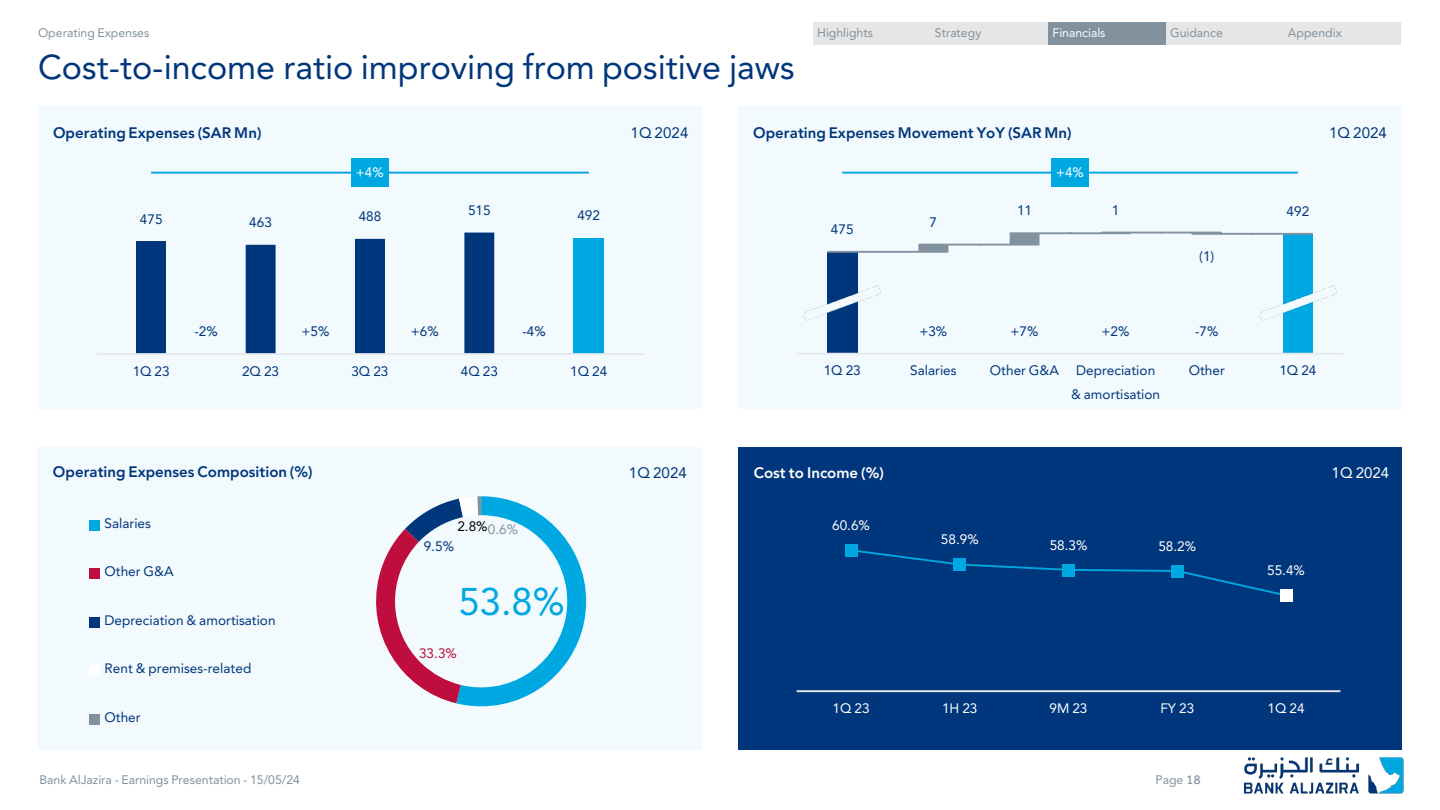
<style>
.page{position:relative;width:1440px;height:810px;background:#fff}
.page>*{position:absolute;margin:0;border:0;box-sizing:border-box;transform-origin:0 0}
.t1{font:42px "Bahij Janna";color:#00a8e1}
.t2{font:37.5px "Bahij Janna";color:#00367a}
.t3{font:700 16.5px "Bahij Janna";color:#00367b}
.t4{font:16.5px "Bahij Janna";letter-spacing:.005em;color:#00367b}
.t5{font:700 16.5px "Bahij Janna";color:#fff}
.t6{font:16.5px "Bahij Janna";color:#fff}
.t7{font:15px/24px "Bahij Janna";color:#00367b;text-align:center}
.t8{font:15px "Bahij Janna";color:#fff}
.t9{font:15px "Bahij Janna";color:#bf0d3e}
.t10{font:15px "Bahij Janna";color:#000}
.t11{font:15px "Bahij Janna";color:#81929e}
.t12{font:13.5px "Bahij Janna";color:#81929e}
.t13{font:13.5px "Bahij Janna";letter-spacing:-.005em;color:#fff}
.s1{font-family:"Effra"}
</style>
<div class="page">
<img style="left:1244px;top:757px;width:159px;height:37px">
<div style="left:813px;top:22px;width:118px;height:23px;background:#e7e6e6"></div>
<div style="left:931px;top:22px;width:117px;height:23px;background:#e7e6e6"></div>
<div style="left:1048px;top:22px;width:118px;height:23px;background:#81929e"></div>
<div style="left:1166px;top:22px;width:118px;height:23px;background:#e7e6e6"></div>
<div style="left:1284px;top:22px;width:117px;height:23px;background:#e7e6e6"></div>
<div style="left:38px;top:447px;width:664px;height:303px;background:#f2fafd"></div>
<svg style="left:376px;top:496px;width:210px;height:210px"></svg>
<div style="left:89px;top:520px;width:11px;height:11px;background:#00a8e1"></div>
<div style="left:89px;top:568px;width:11px;height:11px;background:#bf0d3e"></div>
<div style="left:89px;top:617px;width:11px;height:11px;background:#00367b"></div>
<div style="left:89px;top:665px;width:11px;height:11px;background:#fff"></div>
<div style="left:89px;top:714px;width:11px;height:11px;background:#81929e"></div>
<div style="left:738px;top:447px;width:664px;height:303px;background:#00367b"></div>
<hr style="left:797px;top:690px;width:543px;height:2px;background:#e6e9ec">
<svg style="left:849px;top:548px;width:439px;height:47px"></svg>
<div style="left:845px;top:544px;width:12px;height:12px;background:#00a8e1"></div>
<div style="left:954px;top:559px;width:12px;height:12px;background:#00a8e1"></div>
<div style="left:1063px;top:564px;width:12px;height:12px;background:#00a8e1"></div>
<div style="left:1171px;top:565px;width:13px;height:12px;background:#00a8e1"></div>
<div style="left:1280px;top:590px;width:12px;height:12px;background:#fff"></div>
<div style="left:738px;top:107px;width:664px;height:302px;background:#f2fafd"></div>
<div style="left:1283px;top:234px;width:30px;height:120px;background:#00a8e1"></div>
<div style="left:827px;top:252px;width:30px;height:102px;background:#00367b"></div>
<svg style="left:918px;top:233px;width:213px;height:19px"></svg>
<hr style="left:1192px;top:233px;width:30px;height:1px;background:#81929e">
<hr style="left:797px;top:353px;width:547px;height:2px;background:#e6e9ec">
<hr style="left:828px;top:251px;width:60px;height:2px;background:#81929e">
<hr style="left:888px;top:251px;width:60px;height:2px;background:#81929e">
<hr style="left:919px;top:244px;width:60px;height:2px;background:#81929e">
<hr style="left:979px;top:244px;width:60px;height:2px;background:#81929e">
<hr style="left:1011px;top:232px;width:59px;height:2px;background:#81929e">
<hr style="left:1070px;top:232px;width:60px;height:2px;background:#81929e">
<hr style="left:1102px;top:232px;width:59px;height:1px;background:#81929e">
<hr style="left:1161px;top:232px;width:60px;height:1px;background:#81929e">
<hr style="left:1193px;top:233px;width:59px;height:2px;background:#81929e">
<hr style="left:1252px;top:233px;width:60px;height:2px;background:#81929e">
<hr style="left:842px;top:172px;width:456px;height:2px;background:#00a8e1">
<img style="left:804px;top:285px;width:76px;height:35px">
<img style="left:1260px;top:285px;width:76px;height:35px">
<div style="left:1051px;top:158px;width:38px;height:29px;background:#00a8e1"></div>
<div style="left:38px;top:107px;width:664px;height:302px;background:#f2fafd"></div>
<div style="left:136px;top:242px;width:30px;height:112px;background:#00367b"></div>
<svg style="left:246px;top:233px;width:248px;height:120px"></svg>
<div style="left:574px;top:238px;width:30px;height:116px;background:#00a8e1"></div>
<hr style="left:96px;top:353px;width:547px;height:2px;background:#e6e9ec">
<hr style="left:151px;top:172px;width:438px;height:2px;background:#009ee3">
<div style="left:351px;top:158px;width:38px;height:29px;background:#00a8e1"></div>
<p class="t12" style="left:38px;top:24px;width:113px">Operating Expenses</p>
<p class="t12" style="left:817px;top:24px;width:57px">Highlights</p>
<p class="t12" style="left:935px;top:24px;width:48px">Strategy</p>
<p class="t13" style="left:1053px;top:24px;width:54px">Financials</p>
<p class="t12" style="left:1170px;top:24px;width:54px">Guidance</p>
<p class="t12" style="left:1288px;top:24px;width:56px">Appendix</p>
<h2 class="t2" style="left:38px;top:44px;width:758px">Cost-to-income ratio improving from positive jaws</h2>
<p class="t3" style="left:53px;top:123px;width:210px">Operating Expenses (SAR Mn)</p>
<p class="t4" style="left:631px;top:123px;width:59px">1Q 2024</p>
<p class="t3" style="left:753px;top:123px;width:320px">Operating Expenses Movement YoY (SAR Mn)</p>
<p class="t4" style="left:1329px;top:123px;width:59px">1Q 2024</p>
<p class="t8" style="left:356px;top:163px;width:29px">+4%</p>
<p class="t8" style="left:1056px;top:163px;width:29px">+4%</p>
<p class="t7" style="left:140px;top:207px;width:24px">475</p>
<p class="t7" style="left:249px;top:210px;width:24px">463</p>
<p class="t7" style="left:359px;top:204px;width:24px">488</p>
<p class="t7" style="left:468px;top:197px;width:24px">515</p>
<p class="t7" style="left:577px;top:203px;width:24px">492</p>
<p class="t7" style="left:831px;top:217px;width:24px">475</p>
<p class="t7" style="left:930px;top:210px;width:9px">7</p>
<p class="t7" style="left:1017px;top:198px;width:17px">11</p>
<p class="t7" style="left:1112px;top:197px;width:9px">1</p>
<p class="t7" style="left:1287px;top:199px;width:24px">492</p>
<p class="t7" style="left:1199px;top:244px;width:17px">(1)</p>
<p class="t7" style="left:194px;top:319px;width:25px">-2%</p>
<p class="t7" style="left:302px;top:319px;width:29px">+5%</p>
<p class="t7" style="left:411px;top:319px;width:29px">+6%</p>
<p class="t7" style="left:522px;top:319px;width:25px">-4%</p>
<p class="t7" style="left:919px;top:318px;width:29px">+3%</p>
<p class="t7" style="left:1010px;top:318px;width:29px">+7%</p>
<p class="t7" style="left:1102px;top:318px;width:29px">+2%</p>
<p class="t7" style="left:1195px;top:318px;width:25px">-7%</p>
<p class="t7" style="left:133px;top:359px;width:39px">1Q 23</p>
<p class="t7" style="left:242px;top:359px;width:39px">2Q 23</p>
<p class="t7" style="left:351px;top:359px;width:39px">3Q 23</p>
<p class="t7" style="left:461px;top:359px;width:39px">4Q 23</p>
<p class="t7" style="left:570px;top:359px;width:39px">1Q 24</p>
<p class="t7" style="left:824px;top:358px;width:39px">1Q 23</p>
<p class="t7" style="left:910px;top:358px;width:48px">Salaries</p>
<p class="t7" style="left:990px;top:358px;width:71px">Other G&amp;A</p>
<p class="t7" style="left:1071px;top:358px;width:91px">Depreciation &amp; amortisation</p>
<p class="t7" style="left:1189px;top:358px;width:38px">Other</p>
<p class="t7" style="left:1279px;top:358px;width:39px">1Q 24</p>
<p class="t3" style="left:53px;top:461px;width:261px">Operating Expenses Composition (%)</p>
<p class="t7" style="left:104px;top:511px;width:48px">Salaries</p>
<p class="t7" style="left:104px;top:559px;width:71px">Other G&amp;A</p>
<p class="t7" style="left:104px;top:607px;width:173px">Depreciation &amp; amortisation</p>
<p class="t7" style="left:104px;top:656px;width:148px">Rent &amp; premises-related</p>
<p class="t7" style="left:104px;top:704px;width:38px">Other</p>
<p class="t10" style="left:457px;top:517px;width:32px">2.8%</p>
<p class="t11" style="left:488px;top:520px;width:32px">0.6%</p>
<p class="t7" style="left:424px;top:534px;width:32px">9.5%</p>
<p class="t1" style="left:459px;top:576px;width:108px">53.8%</p>
<p class="t9" style="left:419px;top:644px;width:39px">33.3%</p>
<p class="t4" style="left:629px;top:463px;width:59px">1Q 2024</p>
<p class="t5" style="left:754px;top:463px;width:132px">Cost to Income (%)</p>
<p class="t6" style="left:1332px;top:463px;width:59px">1Q 2024</p>
<p class="t8" style="left:832px;top:516px;width:39px">60.6%</p>
<p class="t8" style="left:941px;top:530px;width:39px">58.9%</p>
<p class="t8" style="left:1050px;top:536px;width:39px">58.3%</p>
<p class="t8" style="left:1158px;top:537px;width:39px">58.2%</p>
<p class="t8" style="left:1267px;top:561px;width:39px">55.4%</p>
<p class="t8" style="left:833px;top:699px;width:39px">1Q 23</p>
<p class="t8" style="left:942px;top:699px;width:37px">1H 23</p>
<p class="t8" style="left:1050px;top:699px;width:39px">9M 23</p>
<p class="t8" style="left:1160px;top:699px;width:35px">FY 23</p>
<p class="t8" style="left:1267px;top:699px;width:39px">1Q 24</p>
<p class="t12" style="left:40px;top:771px;width:262px">Bank AlJazira - Earnings Presentation - 15/05/24</p>
<p class="t12" style="left:1156px;top:771px;width:47px">Page <span class="s1">18</span></p>
</div>
